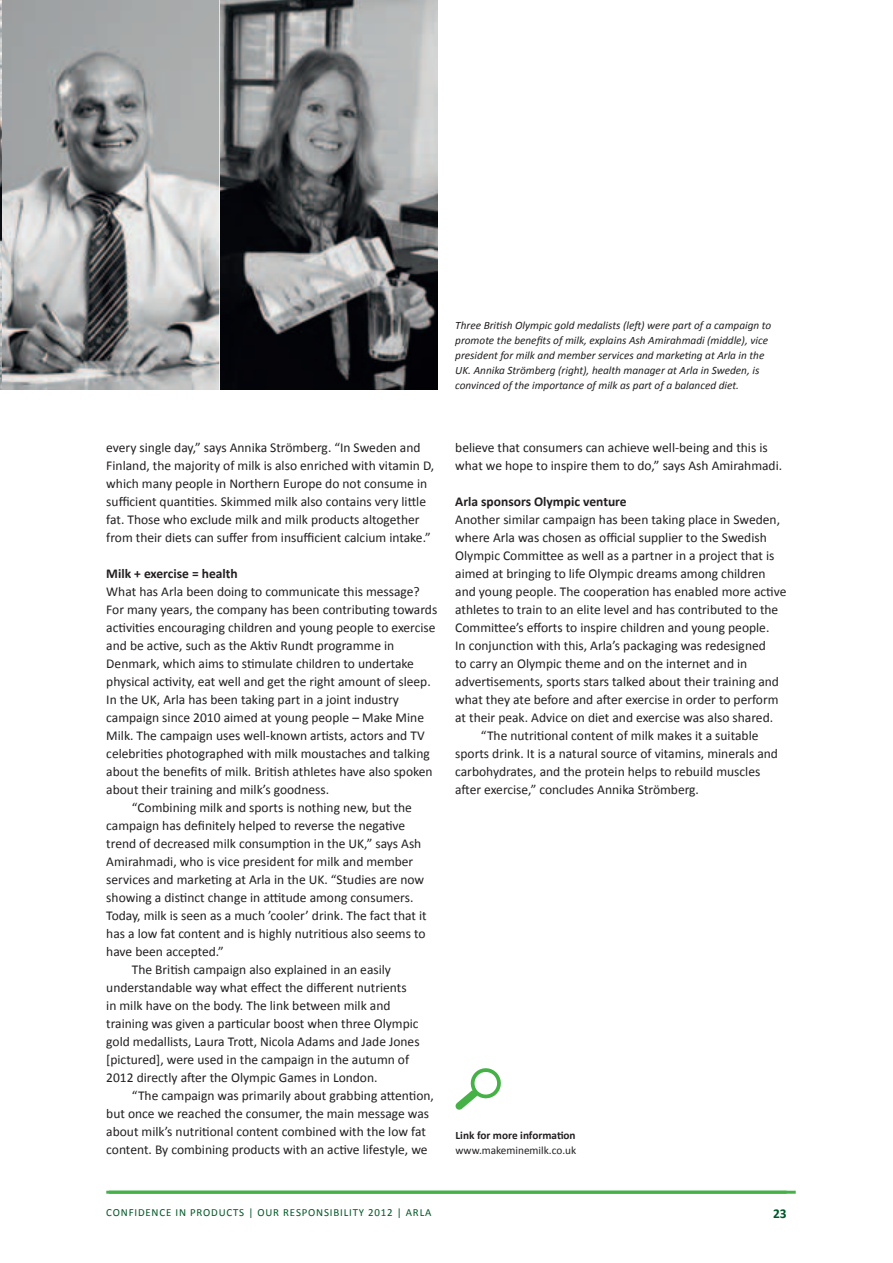
<style>
.page{position:relative;width:893px;height:1263px;background:#fff}
.page>*{position:absolute;margin:0;border:0;box-sizing:border-box;transform-origin:0 0}
.t1{font:13.5px/18px "Calibri";color:#231f20}
.t2{font:700 13.5px "Calibri";color:#231f20}
.t3{font:700 13.5px "Calibri";color:#005726}
.t4{font:italic 11.25px/15px "Calibri";color:#231f20}
.t5{font:700 11.25px "Calibri";color:#231f20}
.t6{font:11.25px "Calibri";color:#231f20}
.t7{font:10.8px "Calibri";letter-spacing:.075em;color:#005726}
</style>
<div class="page">
<hr style="left:109px;top:1191px;width:687px;height:3px;background:#45b146">
<img style="left:0;top:0;width:438px;height:389px">
<hr style="left:219px;top:0;width:3px;height:432px;background:#fff">
<svg style="left:455px;top:1068px;width:46px;height:42px"></svg>
<p class="t4" style="left:455px;top:317px;width:317px">Three British Olympic gold medalists (left) were part of a campaign to promote the benefits of milk, explains Ash Amirahmadi (middle), vice president for milk and member services and marketing at Arla in the UK. Annika Strömberg (right), health manager at Arla in Sweden, is convinced of the importance of milk as part of a balanced diet.</p>
<p class="t1" style="left:106px;top:438px;width:329px">every single day,” says Annika Strömberg. “In Sweden and Finland, the majority of milk is also enriched with vitamin D, which many people in Northern Europe do not consume in sufficient quantities. Skimmed milk also contains very little fat. Those who exclude milk and milk products altogether from their diets can suffer from insufficient calcium intake.”</p>
<p class="t2" style="left:106px;top:565px;width:133px">Milk + exercise = health</p>
<p class="t1" style="left:106px;top:582px;width:315px">What has Arla been doing to communicate this message?</p>
<p class="t1" style="left:106px;top:600px;width:332px">For many years, the company has been contributing towards</p>
<p class="t1" style="left:106px;top:618px;width:331px">activities encouraging children and young people to exercise</p>
<p class="t1" style="left:106px;top:636px;width:289px">and be active, such as the Aktiv Rundt programme in</p>
<p class="t1" style="left:106px;top:654px;width:309px">Denmark, which aims to stimulate children to undertake</p>
<p class="t1" style="left:106px;top:672px;width:326px">physical activity, eat well and get the right amount of sleep.</p>
<p class="t1" style="left:106px;top:690px;width:294px">In the UK, Arla has been taking part in a joint industry</p>
<p class="t1" style="left:106px;top:708px;width:319px">campaign since 2010 aimed at young people – Make Mine</p>
<p class="t1" style="left:106px;top:726px;width:320px">Milk. The campaign uses well-known artists, actors and TV</p>
<p class="t1" style="left:106px;top:744px;width:325px">celebrities photographed with milk moustaches and talking</p>
<p class="t1" style="left:106px;top:762px;width:328px">about the benefits of milk. British athletes have also spoken</p>
<p class="t1" style="left:106px;top:780px;width:224px">about their training and milk’s goodness.</p>
<p class="t1" style="left:132px;top:798px;width:282px">“Combining milk and sports is nothing new, but the</p>
<p class="t1" style="left:106px;top:816px;width:300px">campaign has definitely helped to reverse the negative</p>
<p class="t1" style="left:106px;top:834px;width:317px">trend of decreased milk consumption in the UK,” says Ash</p>
<p class="t1" style="left:106px;top:852px;width:309px">Amirahmadi, who is vice president for milk and member</p>
<p class="t1" style="left:106px;top:870px;width:319px">services and marketing at Arla in the UK. “Studies are now</p>
<p class="t1" style="left:106px;top:888px;width:309px">showing a distinct change in attitude among consumers.</p>
<p class="t1" style="left:106px;top:906px;width:322px">Today, milk is seen as a much ’cooler’ drink. The fact that it</p>
<p class="t1" style="left:106px;top:924px;width:321px">has a low fat content and is highly nutritious also seems to</p>
<p class="t1" style="left:106px;top:942px;width:119px">have been accepted.”</p>
<p class="t1" style="left:132px;top:960px;width:261px">The British campaign also explained in an easily</p>
<p class="t1" style="left:106px;top:978px;width:302px">understandable way what effect the different nutrients</p>
<p class="t1" style="left:106px;top:996px;width:286px">in milk have on the body. The link between milk and</p>
<p class="t1" style="left:106px;top:1014px;width:314px">training was given a particular boost when three Olympic</p>
<p class="t1" style="left:106px;top:1032px;width:315px">gold medallists, Laura Trott, Nicola Adams and Jade Jones</p>
<p class="t1" style="left:106px;top:1050px;width:304px">[pictured], were used in the campaign in the autumn of</p>
<p class="t1" style="left:106px;top:1068px;width:273px">2012 directly after the Olympic Games in London.</p>
<p class="t1" style="left:132px;top:1086px;width:304px">“The campaign was primarily about grabbing attention,</p>
<p class="t1" style="left:106px;top:1104px;width:324px">but once we reached the consumer, the main message was</p>
<p class="t1" style="left:106px;top:1122px;width:321px">about milk’s nutritional content combined with the low fat</p>
<p class="t1" style="left:106px;top:1140px;width:323px">content. By combining products with an active lifestyle, we</p>
<p class="t1" style="left:455px;top:438px;width:328px">believe that consumers can achieve well-being and this is what we hope to inspire them to do,” says Ash Amirahmadi.</p>
<p class="t2" style="left:455px;top:493px;width:173px">Arla sponsors Olympic venture</p>
<p class="t1" style="left:455px;top:510px;width:326px">Another similar campaign has been taking place in Sweden,</p>
<p class="t1" style="left:455px;top:528px;width:313px">where Arla was chosen as official supplier to the Swedish</p>
<p class="t1" style="left:455px;top:546px;width:321px">Olympic Committee as well as a partner in a project that is</p>
<p class="t1" style="left:455px;top:564px;width:312px">aimed at bringing to life Olympic dreams among children</p>
<p class="t1" style="left:455px;top:582px;width:333px">and young people. The cooperation has enabled more active</p>
<p class="t1" style="left:455px;top:600px;width:325px">athletes to train to an elite level and has contributed to the</p>
<p class="t1" style="left:455px;top:618px;width:316px">Committee’s efforts to inspire children and young people.</p>
<p class="t1" style="left:455px;top:636px;width:312px">In conjunction with this, Arla’s packaging was redesigned</p>
<p class="t1" style="left:455px;top:654px;width:294px">to carry an Olympic theme and on the internet and in</p>
<p class="t1" style="left:455px;top:672px;width:325px">advertisements, sports stars talked about their training and</p>
<p class="t1" style="left:455px;top:690px;width:325px">what they ate before and after exercise in order to perform</p>
<p class="t1" style="left:455px;top:708px;width:319px">at their peak. Advice on diet and exercise was also shared.</p>
<p class="t1" style="left:481px;top:726px;width:279px">“The nutritional content of milk makes it a suitable</p>
<p class="t1" style="left:455px;top:744px;width:324px">sports drink. It is a natural source of vitamins, minerals and</p>
<p class="t1" style="left:455px;top:762px;width:307px">carbohydrates, and the protein helps to rebuild muscles</p>
<p class="t1" style="left:455px;top:780px;width:245px">after exercise,” concludes Annika Strömberg.</p>
<p class="t5" style="left:455px;top:1129px;width:122px">Link for more information</p>
<p class="t6" style="left:455px;top:1144px;width:122px">www.makeminemilk.co.uk</p>
<p class="t7" style="left:106px;top:1206px;width:8px">confidence</p>
<p class="t7" style="left:175px;top:1206px;width:23px">in products</p>
<p class="t7" style="left:248px;top:1206px;width:185px">| OUR RESPONSIBILITY 2012 | ARLA</p>
<p class="t3" style="left:773px;top:1205px;width:15px">23</p>
</div>
